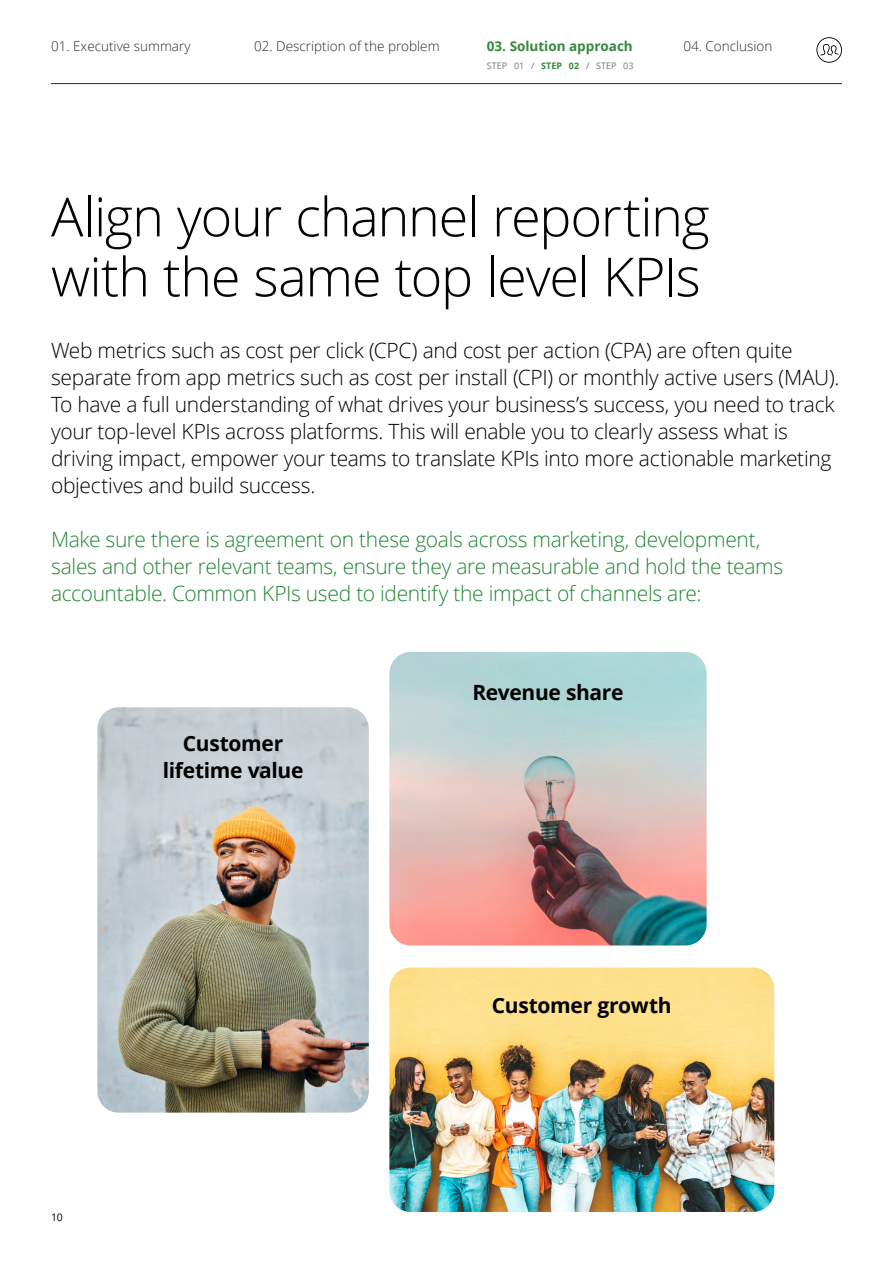
<style>
.page{position:relative;width:893px;height:1263px;background:#fff}
.page>*{position:absolute;margin:0;border:0;box-sizing:border-box;transform-origin:0 0}
.t1{font:300 54px/60px "Open Sans";letter-spacing:-.025em;color:#000}
.t2{font:300 21px/27px "Open Sans";letter-spacing:-.015em;color:#000}
.t3{font:300 21px/27px "Open Sans";letter-spacing:-.015em;color:#218534}
.t4{font:700 21px/27px "Open Sans";letter-spacing:-.015em;color:#000;text-align:center}
.t5{font:300 13.5px "Open Sans";color:#282827}
.t6{font:300 13.5px "Open Sans";color:#292929}
.t7{font:700 13.5px "Open Sans";color:#34893b}
.t8{font:10.5px "Open Sans";color:#000}
.t9{font:9px "Open Sans";color:#707377}
.s1{font-weight:700;color:#34893b}
</style>
<div class="page">
<img style="left:97px;top:707px;width:272px;height:405px">
<img style="left:389px;top:968px;width:385px;height:244px">
<img style="left:389px;top:652px;width:318px;height:293px">
<hr style="left:51px;top:83px;width:791px;height:1px;background:#282827">
<svg style="left:816px;top:37px;width:26px;height:26px"></svg>
<p class="t6" style="left:51px;top:37px;width:141px">01. Executive summary</p>
<p class="t5" style="left:254px;top:37px;width:187px">02. Description of the problem</p>
<p class="t7" style="left:487px;top:36px;width:147px">03. Solution approach</p>
<p class="t5" style="left:683px;top:37px;width:91px">04. Conclusion</p>
<p class="t9" style="left:487px;top:59px;width:148px">STEP 01 / <span class="s1">STEP 02</span> / STEP 03</p>
<h1 class="t1" style="left:51px;top:185px;width:660px">Align your channel reporting with the same top level KPIs</h1>
<p class="t2" style="left:51px;top:336px;width:790px">Web metrics such as cost per click (CPC) and cost per action (CPA) are often quite separate from app metrics such as cost per install (CPI) or monthly active users (MAU).<br>To have a full understanding of what drives your business’s success, you need to track your top-level KPIs across platforms. This will enable you to clearly assess what is driving impact, empower your teams to translate KPIs into more actionable marketing objectives and build success.</p>
<p class="t3" style="left:51px;top:525px;width:734px">Make sure there is agreement on these goals across marketing, development, sales and other relevant teams, ensure they are measurable and hold the teams accountable. Common KPIs used to identify the impact of channels are:</p>
<p class="t4" style="left:163px;top:729px;width:142px">Customer lifetime value</p>
<p class="t8" style="left:51px;top:1210px;width:13px">10</p>
<p class="t4" style="left:472px;top:678px;width:153px">Revenue share</p>
<p class="t4" style="left:492px;top:992px;width:181px">Customer growth</p>
</div>
